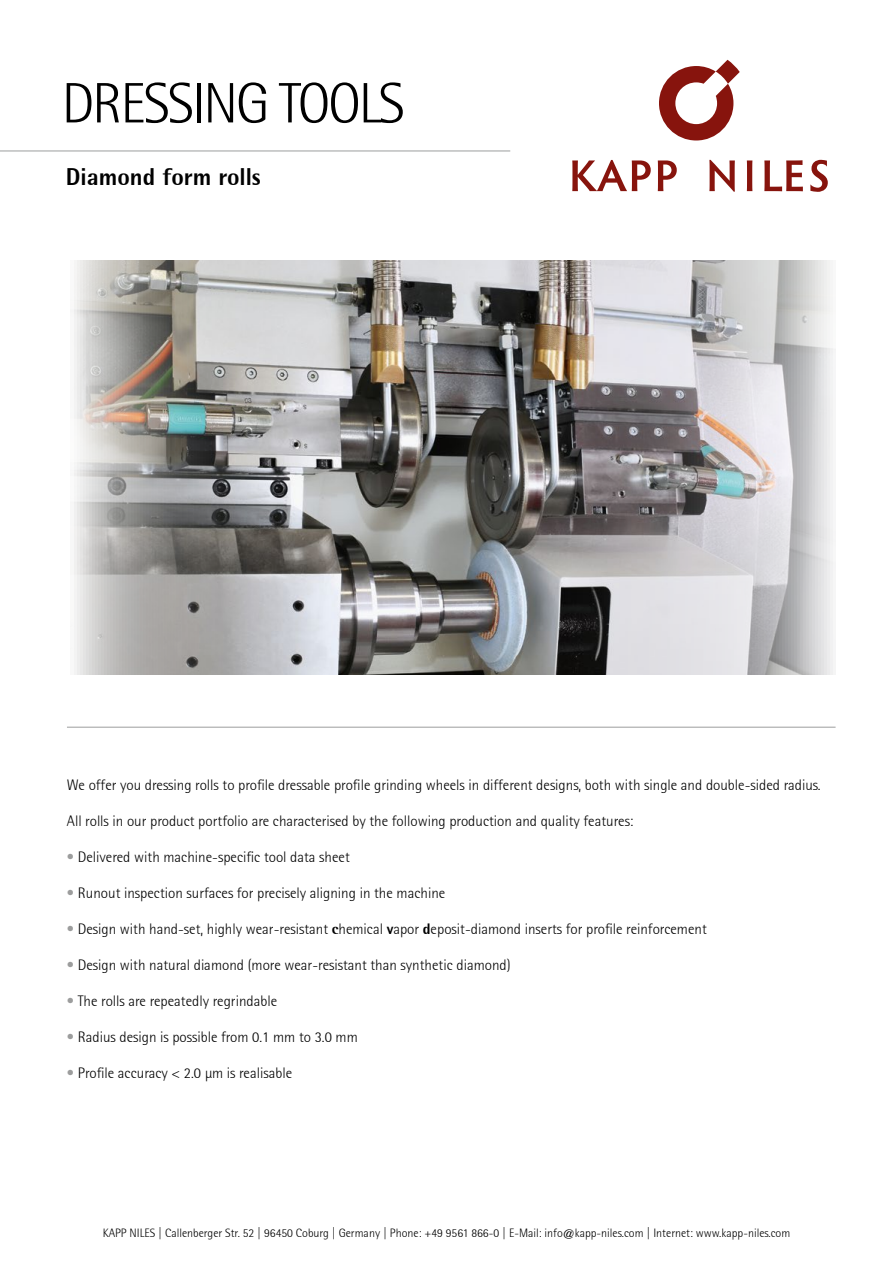
<style>
.page{position:relative;width:893px;height:1263px;background:#fff}
.page>*{position:absolute;margin:0;border:0;box-sizing:border-box;transform-origin:0 0}
.t1{font:300 57px "Rotis Semisans";letter-spacing:-.04em;color:#000}
.t2{font:800 24px "Rotis Semi Sans";color:#000}
.t3{font:300 15px "Rotis Semisans";color:#000}
.t4{font:300 12px "Rotis Semisans";color:#000}
.s1{color:#9c9d9d}
.s2{font-family:"Rotis Semi Sans";font-weight:800}
</style>
<div class="page">
<hr style="left:0;top:151px;width:510px;height:1px;background:#9c9d9d">
<img style="left:74px;top:260px;width:762px;height:414px">
<svg style="left:572px;top:160px;width:79px;height:31px"></svg>
<svg style="left:658px;top:160px;width:19px;height:31px"></svg>
<svg style="left:709px;top:160px;width:26px;height:32px"></svg>
<svg style="left:747px;top:160px;width:5px;height:31px"></svg>
<svg style="left:764px;top:160px;width:39px;height:31px"></svg>
<svg style="left:810px;top:160px;width:18px;height:32px"></svg>
<svg style="left:659px;top:60px;width:81px;height:81px"></svg>
<hr style="left:67px;top:727px;width:769px;height:1px;background:#9c9d9d">
<h1 class="t1" style="left:62px;top:70px;width:345px">DRESSING TOOLS</h1>
<h2 class="t2" style="left:66px;top:161px;width:196px">Diamond form rolls</h2>
<p class="t3" style="left:67px;top:776px;width:755px">We offer you dressing rolls to profile dressable profile grinding wheels in different designs, both with single and double-sided radius.</p>
<p class="t3" style="left:67px;top:812px;width:568px">All rolls in our product portfolio are characterised by the following production and quality features:</p>
<p class="t3" style="left:67px;top:848px;width:284px"><span class="s1">•</span> Delivered with machine-specific tool data sheet</p>
<p class="t3" style="left:67px;top:884px;width:380px"><span class="s1">•</span> Runout inspection surfaces for precisely aligning in the machine</p>
<p class="t3" style="left:67px;top:920px;width:641px"><span class="s1">•</span> Design with hand-set, highly wear-resistant <span class="s2">c</span>hemical <span class="s2">v</span>apor <span class="s2">d</span>eposit-diamond inserts for profile reinforcement</p>
<p class="t3" style="left:67px;top:956px;width:445px"><span class="s1">•</span> Design with natural diamond (more wear-resistant than synthetic diamond)</p>
<p class="t3" style="left:67px;top:992px;width:212px"><span class="s1">•</span> The rolls are repeatedly regrindable</p>
<p class="t3" style="left:67px;top:1028px;width:292px"><span class="s1">•</span> Radius design is possible from 0.1 mm to 3.0 mm</p>
<p class="t3" style="left:67px;top:1064px;width:227px"><span class="s1">•</span> Profile accuracy &lt; 2.0 μm is realisable</p>
<p class="t4" style="left:103px;top:1226px;width:689px">KAPP NILES | Callenberger Str. 52 | 96450 Coburg | Germany | Phone: +49 9561 866-0 | E-Mail: info@kapp-niles.com | Internet: www.kapp-niles.com</p>
</div>
